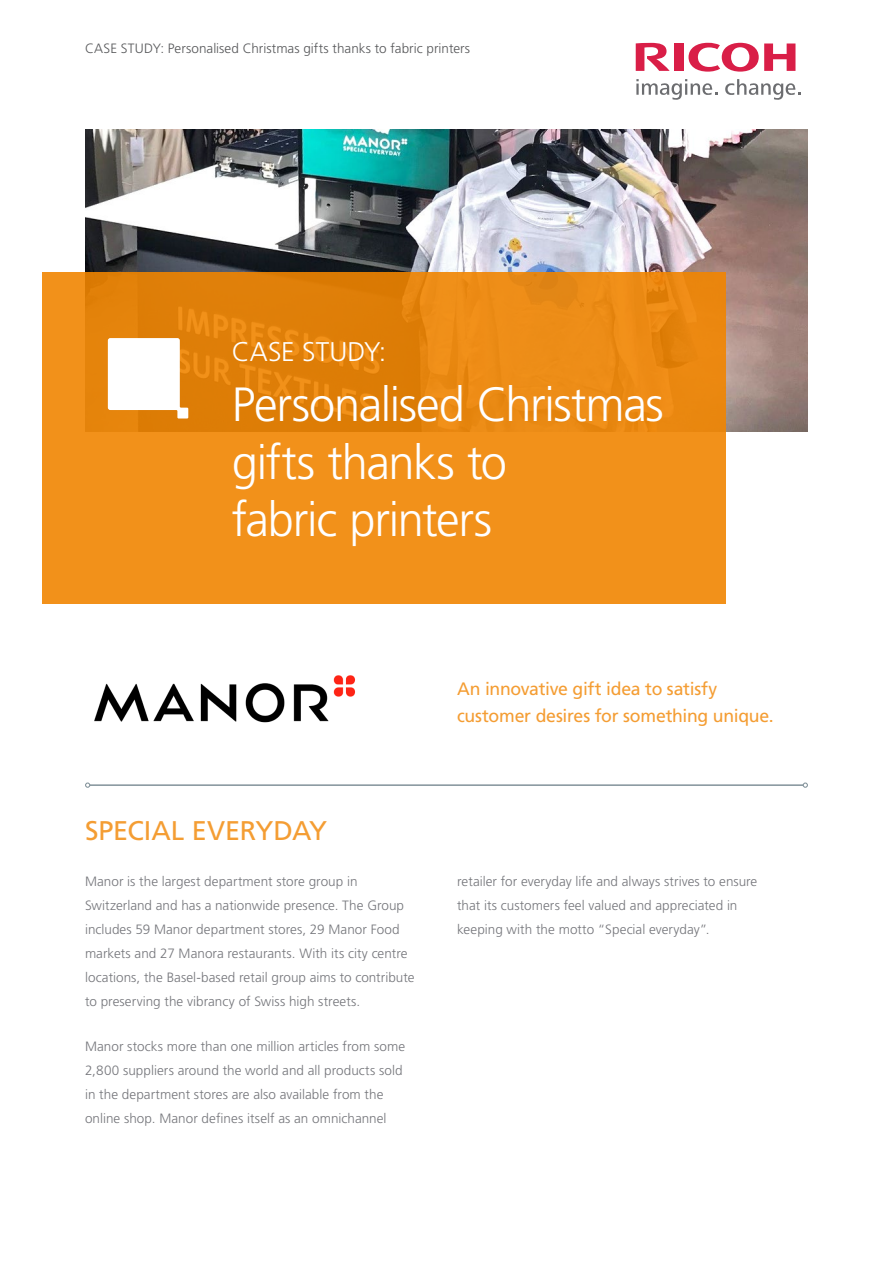
<style>
.page{position:relative;width:893px;height:1263px;background:#fff}
.page>*{position:absolute;margin:0;border:0;box-sizing:border-box;transform-origin:0 0}
.t1{font:300 48px/57.6px "Frutiger LT Std";letter-spacing:-.025em;color:#fff}
.Heading_1{font:27px "Frutiger LT Std";letter-spacing:-.005em;color:#f49d33}
.Heading_1-2{font:300 27px "Frutiger LT Std";color:#fff}
.Heading_1-3{font:18px "Frutiger LT Std";letter-spacing:-.015em;color:#f49d33}
.t2{font:300 13.5px/24px "Frutiger LT Std";letter-spacing:.005em;color:#75767b}
.t3{font:300 13.5px "Frutiger LT Std";letter-spacing:.005em;color:#57585a}
</style>
<div class="page">
<img style="left:85px;top:130px;width:723px;height:301px">
<svg style="left:43px;top:272px;width:682px;height:332px;background:#ec8b15"></svg>
<img style="left:94px;top:675px;width:261px;height:48px">
<hr style="left:90px;top:784px;width:713px;height:2px;background:#82929a">
<svg style="left:85px;top:782px;width:5px;height:6px"></svg>
<svg style="left:803px;top:782px;width:5px;height:6px"></svg>
<svg style="left:108px;top:338px;width:80px;height:80px"></svg>
<svg style="left:688px;top:43px;width:107px;height:29px"></svg>
<div style="left:674px;top:44px;width:9px;height:27px;background:#d91e47"></div>
<svg style="left:636px;top:43px;width:34px;height:28px"></svg>
<svg style="left:636px;top:79px;width:81px;height:21px"></svg>
<svg style="left:725px;top:79px;width:75px;height:21px"></svg>
<p class="t3" style="left:85px;top:40px;width:387px">CASE STUDY: Personalised Christmas gifts thanks to fabric printers</p>
<p class="Heading_1-2" style="left:232px;top:336px;width:156px">CASE STUDY:</p>
<p class="t1" style="left:232px;top:376px;width:433px">Personalised Christmas gifts thanks to<br>fabric printers</p>
<p class="Heading_1" style="left:85px;top:815px;width:244px">SPECIAL EVERYDAY</p>
<p class="t2" style="left:85px;top:870px;width:331px">Manor is the largest department store group in Switzerland and has a nationwide presence. The Group includes 59 Manor department stores, 29 Manor Food markets and 27 Manora restaurants. With its city centre locations, the Basel-based retail group aims to contribute to preserving the vibrancy of Swiss high streets.</p>
<p class="t2" style="left:85px;top:1035px;width:322px">Manor stocks more than one million articles from some 2,800 suppliers around the world and all products sold in the department stores are also available from the online shop. Manor defines itself as an omnichannel</p>
<p class="Heading_1-3" style="left:457px;top:678px;width:262px">An innovative gift idea to satisfy</p>
<p class="Heading_1-3" style="left:457px;top:705px;width:318px">customer desires for something unique.</p>
<p class="t2" style="left:457px;top:870px;width:302px">retailer for everyday life and always strives to ensure that its customers feel valued and appreciated in keeping with the motto “Special everyday”.</p>
</div>
